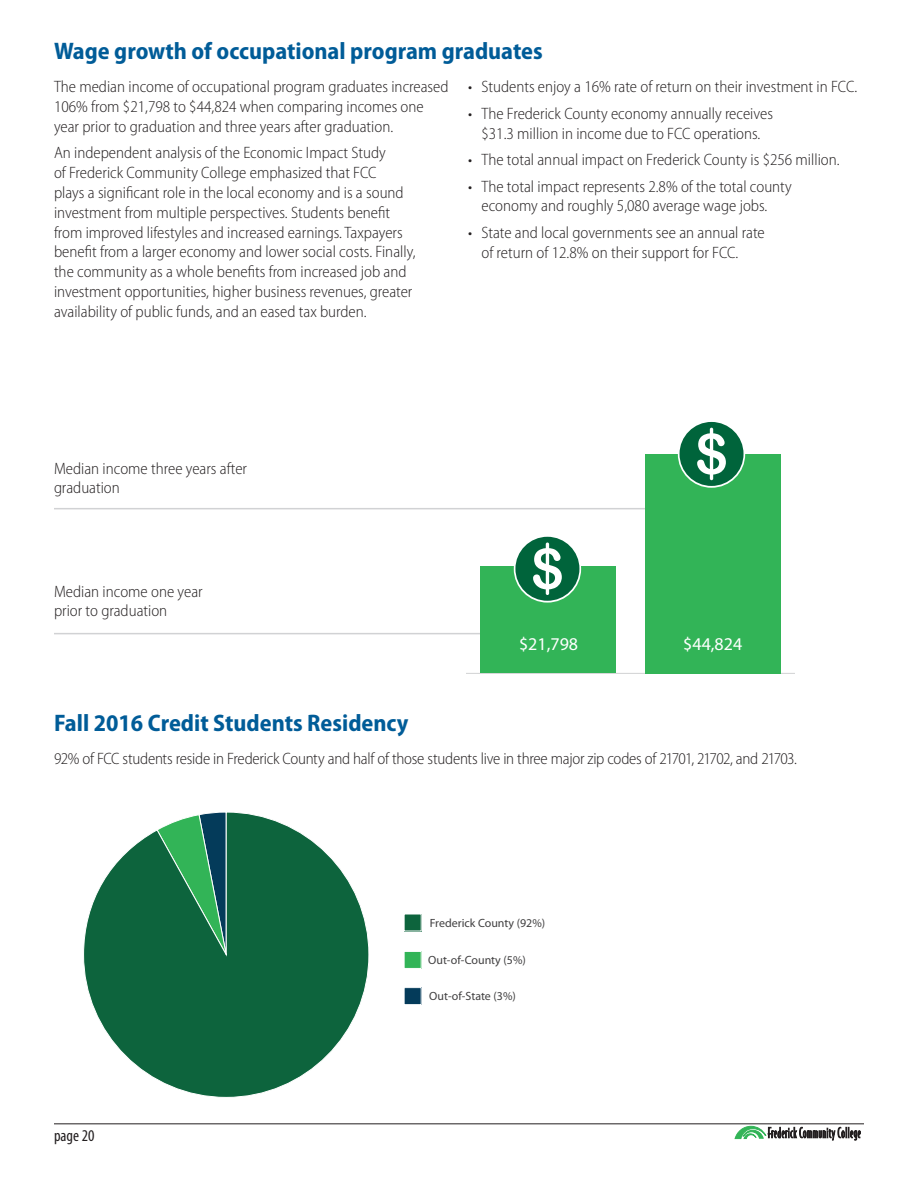
<style>
.page{position:relative;width:918px;height:1188px;background:#fff}
.page>*{position:absolute;margin:0;border:0;box-sizing:border-box;transform-origin:0 0}
.Header2{font:700 semi-condensed 24px "Myriad Pro";color:#005c98}
.Header2-2{font:18px "Myriad Pro";color:#fff}
.body{font:300 semi-condensed 16.5px/19.8px "Myriad Pro";color:#231f20}
.t1{font:condensed 16.5px "Myriad Pro";color:#231f20}
.t2{font:12px "Myriad Pro";color:#414041}
</style>
<div class="page">
<hr style="left:54px;top:1123px;width:810px;height:1px;background:#231f20">
<svg style="left:735px;top:1126px;width:126px;height:15px"></svg>
<hr style="left:54px;top:508px;width:594px;height:1px;background:#d1d2d4">
<hr style="left:54px;top:633px;width:445px;height:1px;background:#d1d2d4">
<div style="left:404px;top:914px;width:17px;height:17px;background:#0d643d"></div>
<div style="left:404px;top:951px;width:17px;height:17px;background:#32b457"></div>
<div style="left:404px;top:951px;width:17px;height:18px;border:1px solid #fff"></div>
<div style="left:404px;top:988px;width:17px;height:17px;background:#043b5a"></div>
<div style="left:404px;top:987px;width:17px;height:18px;border:1px solid #fff"></div>
<svg style="left:83px;top:812px;width:286px;height:286px"></svg>
<hr style="left:467px;top:673px;width:328px;height:1px;background:#d1d2d4">
<div style="left:645px;top:454px;width:136px;height:219px;background:#32b457"></div>
<div style="left:480px;top:567px;width:136px;height:106px;background:#32b457"></div>
<svg style="left:678px;top:420px;width:67px;height:68px"></svg>
<svg style="left:680px;top:422px;width:64px;height:64px"></svg>
<svg style="left:514px;top:535px;width:67px;height:68px"></svg>
<svg style="left:515px;top:537px;width:64px;height:64px"></svg>
<p class="Header2" style="left:54px;top:35px;width:490px">Wage growth of occupational program graduates</p>
<p class="body" style="left:54px;top:77px;width:396px">The median income of occupational program graduates increased<br>106% from $21,798 to $44,824 when comparing incomes one year prior to graduation and three years after graduation.</p>
<p class="body" style="left:54px;top:143px;width:363px">An independent analysis of the Economic Impact Study<br>of Frederick Community College emphasized that FCC<br>plays a significant role in the local economy and is a sound investment from multiple perspectives. Students benefit from improved lifestyles and increased earnings. Taxpayers benefit from a larger economy and lower social costs. Finally, the community as a whole benefits from increased job and investment opportunities, higher business revenues, greater availability of public funds, and an eased tax burden.</p>
<p class="body" style="left:468px;top:77px;width:391px">• Students enjoy a 16% rate of return on their investment in FCC.</p>
<p class="body" style="left:468px;top:103px;width:307px;text-align:center">• The Frederick County economy annually receives $31.3 million in income due to FCC operations.</p>
<p class="body" style="left:468px;top:150px;width:373px">• The total annual impact on Frederick County is $256 million.</p>
<p class="body" style="left:482px;top:176px;width:312px;text-indent:-14px">• The total impact represents 2.8% of the total county economy and roughly 5,080 average wage jobs.</p>
<p class="body" style="left:482px;top:222px;width:285px;text-indent:-14px">• State and local governments see an annual rate of return of 12.8% on their support for FCC.</p>
<p class="body" style="left:54px;top:458px;width:195px">Median income three years after graduation</p>
<p class="body" style="left:54px;top:581px;width:150px">Median income one year prior to graduation</p>
<p class="Header2" style="left:54px;top:707px;width:356px">Fall 2016 Credit Students Residency</p>
<p class="Header2-2" style="left:519px;top:633px;width:61px">$21,798</p>
<p class="Header2-2" style="left:683px;top:633px;width:61px">$44,824</p>
<p class="body" style="left:54px;top:748px;width:745px">92% of FCC students reside in Frederick County and half of those students live in three major zip codes of 21701, 21702, and 21703.</p>
<p class="t2" style="left:430px;top:916px;width:117px">Frederick County (92%)</p>
<p class="t2" style="left:428px;top:953px;width:99px">Out-of-County (5%)</p>
<p class="t1" style="left:54px;top:1126px;width:42px">page 20</p>
<p class="t2" style="left:429px;top:989px;width:88px">Out-of-State (3%)</p>
</div>
